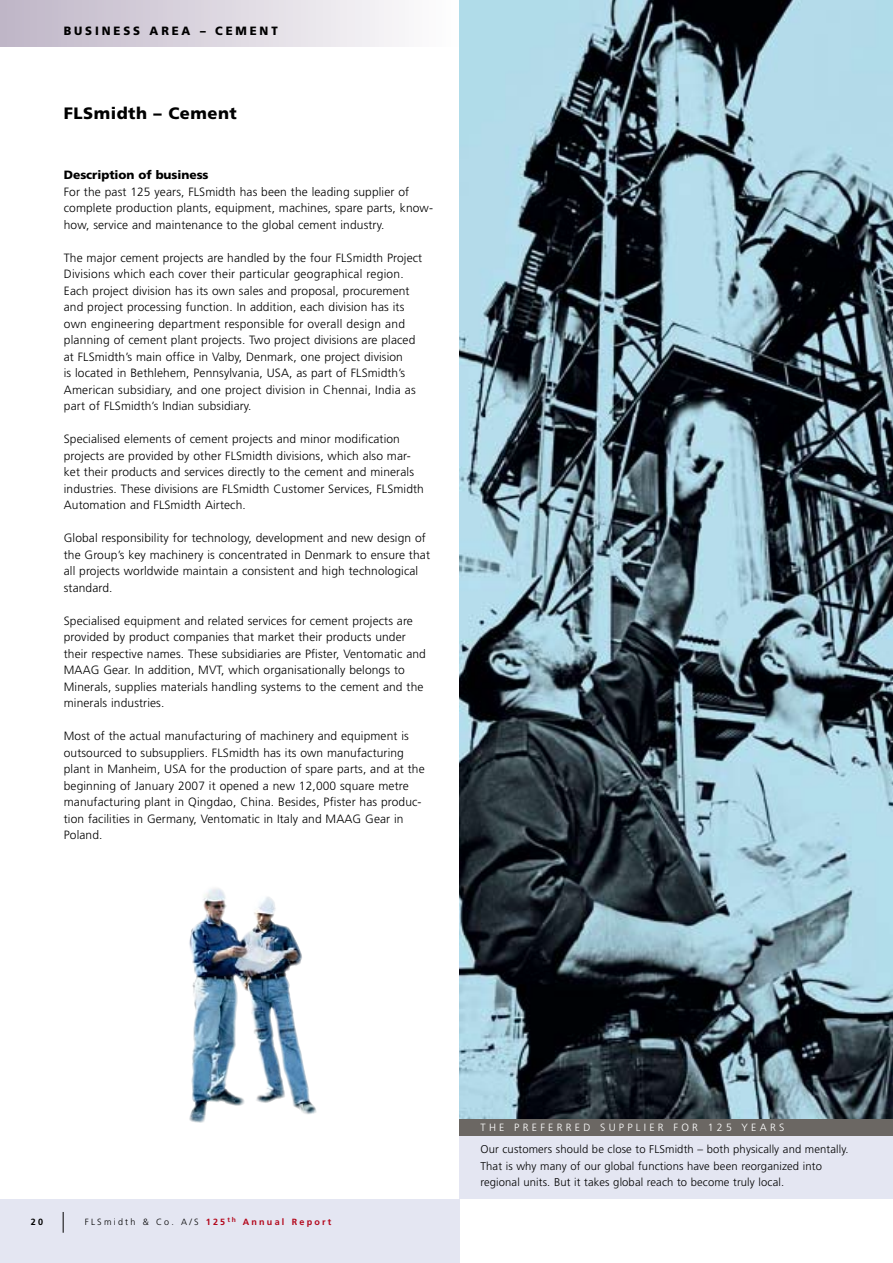
<style>
.page{position:relative;width:893px;height:1263px;background:#fff}
.page>*{position:absolute;margin:0;border:0;box-sizing:border-box;transform-origin:0 0}
.t1{font:900 16.5px "Frutiger";letter-spacing:.03em;color:#000}
.t2{font:300 12px/16.5px "Frutiger";letter-spacing:.01em;color:#000}
.t3{font:900 12px "Frutiger";letter-spacing:-.005em;color:#000}
.t4{font:900 12px "Frutiger";letter-spacing:-.005em;color:#000;scale:.95 1}
.t5{font:300 11.25px/16.5px "Frutiger";letter-spacing:.01em;color:#000}
.t6{font:300 10.5px "Frutiger";letter-spacing:.31em;color:#fff}
.t7{font:700 9px "Frutiger";letter-spacing:.25em;color:#b3071b}
.t8{font:300 9px "Frutiger";color:#000}
.s1{font-weight:700}
.s2{font-weight:300;color:#000}
</style>
<div class="page">
<hr style="left:892px;top:1199px;width:1px;height:64px;background:#e4e6f2">
<div style="left:0;top:1199px;width:459px;height:64px;background:#e4e6f2"></div>
<div style="left:0;top:0;width:459px;height:47px;background:linear-gradient(to right,#bfb5c7,#fefefe)"></div>
<div style="left:459px;top:1135px;width:434px;height:64px;background:#e4e6f2"></div>
<div style="left:459px;top:1118px;width:434px;height:17px;background:#6b6763"></div>
<img style="left:189px;top:976px;width:128px;height:147px">
<img style="left:459px;top:0;width:434px;height:1118px">
<svg style="left:63px;top:1212px;width:1px;height:21px"></svg>
<p class="t4" style="left:64px;top:23px;width:63px">Busi ness</p>
<p class="t4" style="left:150px;top:23px;width:34px">area</p>
<p class="t4" style="left:200px;top:23px;width:39px">– Ceme</p>
<p class="t4" style="left:260px;top:23px;width:19px">n t</p>
<h1 class="t1" style="left:64px;top:103px;width:175px">FLSmidth – Cement</h1>
<p class="t3" style="left:64px;top:168px;width:146px">Description of business</p>
<p class="t2" style="left:64px;top:183px;width:371px">For the past 125 years, FLSmidth has been the leading supplier of complete production plants, equipment, machines, spare parts, know&shy;how, service and maintenance to the global cement industry.</p>
<p class="t2" style="left:64px;top:249px;width:360px">The major cement projects are handled by the four FLSmidth Project Divisions which each cover their particular geographical region.<br>Each project division has its own sales and proposal, procurement and project processing function. In addition, each division has its own engineering department responsible for overall design and planning of cement plant projects. Two project divisions are placed at FLSmidth’s main office in Valby, Denmark, one project division<br>is located in Bethlehem, Pennsylvania, USA, as part of FLSmidth’s American subsidiary, and one project division in Chennai, India as part of FLSmidth’s Indian subsidiary.</p>
<p class="t2" style="left:64px;top:431px;width:362px">Specialised elements of cement projects and minor modification projects are provided by other FLSmidth divisions, which also mar&shy;ket their products and services directly to the cement and minerals industries. These divisions are FLSmidth Customer Services, FLSmidth Automation and FLSmidth Airtech.</p>
<p class="t2" style="left:64px;top:530px;width:368px">Global responsibility for technology, development and new design of the Group’s key machinery is concentrated in Denmark to ensure that all projects worldwide maintain a consistent and high technological standard.</p>
<p class="t2" style="left:64px;top:612px;width:364px">Specialised equipment and related services for cement projects are provided by product companies that market their products under their respective names. These subsidiaries are Pfister, Ventomatic and MAAG Gear. In addition, MVT, which organisationally belongs to Minerals, supplies materials handling systems to the cement and the minerals industries.</p>
<p class="t2" style="left:64px;top:728px;width:362px">Most of the actual manufacturing of machinery and equipment is outsourced to subsuppliers. FLSmidth has its own manufacturing plant in Manheim, USA for the production of spare parts, and at the beginning of January 2007 it opened a new 12,000 square metre manufacturing plant in Qingdao, China. Besides, Pfister has produc&shy;tion facilities in Germany, Ventomatic in Italy and MAAG Gear in Poland.</p>
<p class="t8" style="left:31px;top:1216px;width:27px"><span class="s1">20</span> FLS</p>
<p class="t7" style="left:104px;top:1216px;width:229px"><span class="s2">midth &amp; Co. A/S</span> 125<sup>th</sup> Annual Report</p>
<p class="t6" style="left:480px;top:1121px;width:305px">The pr eferr ed supplier for 125 year s</p>
<p class="t5" style="left:480px;top:1141px;width:370px">Our customers should be close to FLSmidth – both physically and mentally.<br>That is why many of our global functions have been reorganized into regional units. But it takes global reach to become truly local.</p>
</div>
